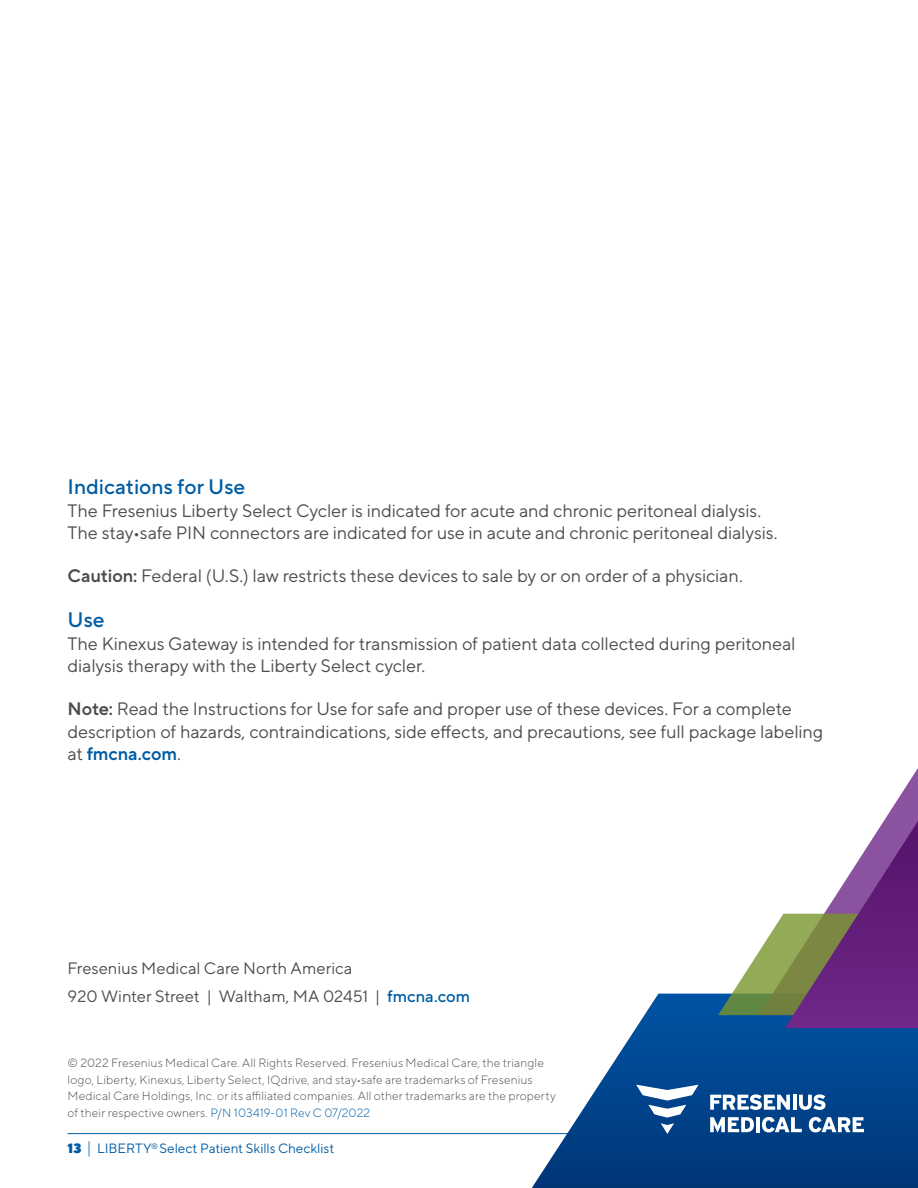
<style>
.page{position:relative;width:918px;height:1188px;background:#fff}
.page>*{position:absolute;margin:0;border:0;box-sizing:border-box;transform-origin:0 0}
.t1{font:500 21px "TT Norms Pro";color:#005da4}
.t2{font:18px/22.5px "TT Norms Pro";letter-spacing:-.005em;color:#4d4d4f}
.t3{font:16.5px/27.8px "TT Norms Pro";letter-spacing:-.005em;color:#4d4d4f}
.t4{font:13.5px "TT Norms Pro";color:#005da4}
.t5{font:300 12px/16.5px "TT Norms Pro";letter-spacing:.015em;color:#4d4d4f}
.s1{font-weight:600}
.s2{font-weight:600;color:#005da4}
.s3{font-weight:500;color:#005da4}
.s4{color:#005da4}
.s5{font-weight:900}
.s6{font-weight:300;font-size:16.5px}
</style>
<div class="page">
<hr style="left:68px;top:1133px;width:782px;height:1px;background:#005da4">
<svg style="left:532px;top:994px;width:386px;height:194px"></svg>
<svg style="left:718px;top:768px;width:200px;height:260px"></svg>
<svg style="left:636px;top:1085px;width:63px;height:49px"></svg>
<hr style="left:756px;top:1117px;width:4px;height:15px;background:#fff">
<svg style="left:762px;top:1117px;width:40px;height:15px"></svg>
<svg style="left:809px;top:1117px;width:55px;height:15px"></svg>
<svg style="left:710px;top:1117px;width:44px;height:16px"></svg>
<svg style="left:710px;top:1094px;width:80px;height:16px"></svg>
<hr style="left:793px;top:1095px;width:4px;height:15px;background:#fff">
<svg style="left:799px;top:1094px;width:27px;height:16px"></svg>
<p class="t1" style="left:68px;top:471px;width:179px">Indications for Use</p>
<p class="t2" style="left:68px;top:498px;width:711px">The Fresenius Liberty Select Cycler is indicated for acute and chronic peritoneal dialysis.<br>The stay•safe PIN connectors are indicated for use in acute and chronic peritoneal dialysis.</p>
<p class="t2" style="left:68px;top:563px;width:677px"><span class="s1">Caution:</span> Federal (U.S.) law restricts these devices to sale by or on order of a physician.</p>
<p class="t1" style="left:68px;top:605px;width:39px">Use</p>
<p class="t2" style="left:68px;top:631px;width:730px">The Kinexus Gateway is intended for transmission of patient data collected during peritoneal dialysis therapy with the Liberty Select cycler.</p>
<p class="t2" style="left:68px;top:696px;width:757px"><span class="s1">Note:</span> Read the Instructions for Use for safe and proper use of these devices. For a complete description of hazards, contraindications, side effects, and precautions, see full package labeling at <span class="s2">fmcna.com</span>.</p>
<p class="t3" style="left:68px;top:953px;width:404px">Fresenius Medical Care North America<br>920 Winter Street | Waltham, MA 02451 | <span class="s3">fmcna.com</span></p>
<p class="t5" style="left:68px;top:1054px;width:490px">© 2022 Fresenius Medical Care. All Rights Reserved. Fresenius Medical Care, the triangle logo, Liberty, Kinexus, Liberty Select, IQdrive, and stay•safe are trademarks of Fresenius Medical Care Holdings, Inc. or its affiliated companies. All other trademarks are the property of their respective owners. <span class="s4">P/N 103419-01 Rev C 07/2022</span></p>
<p class="t4" style="left:68px;top:1139px;width:268px"><span class="s5">13</span> <span class="s6">|</span> LIBERTY<sup>®</sup> Select Patient Skills Checklist</p>
</div>
